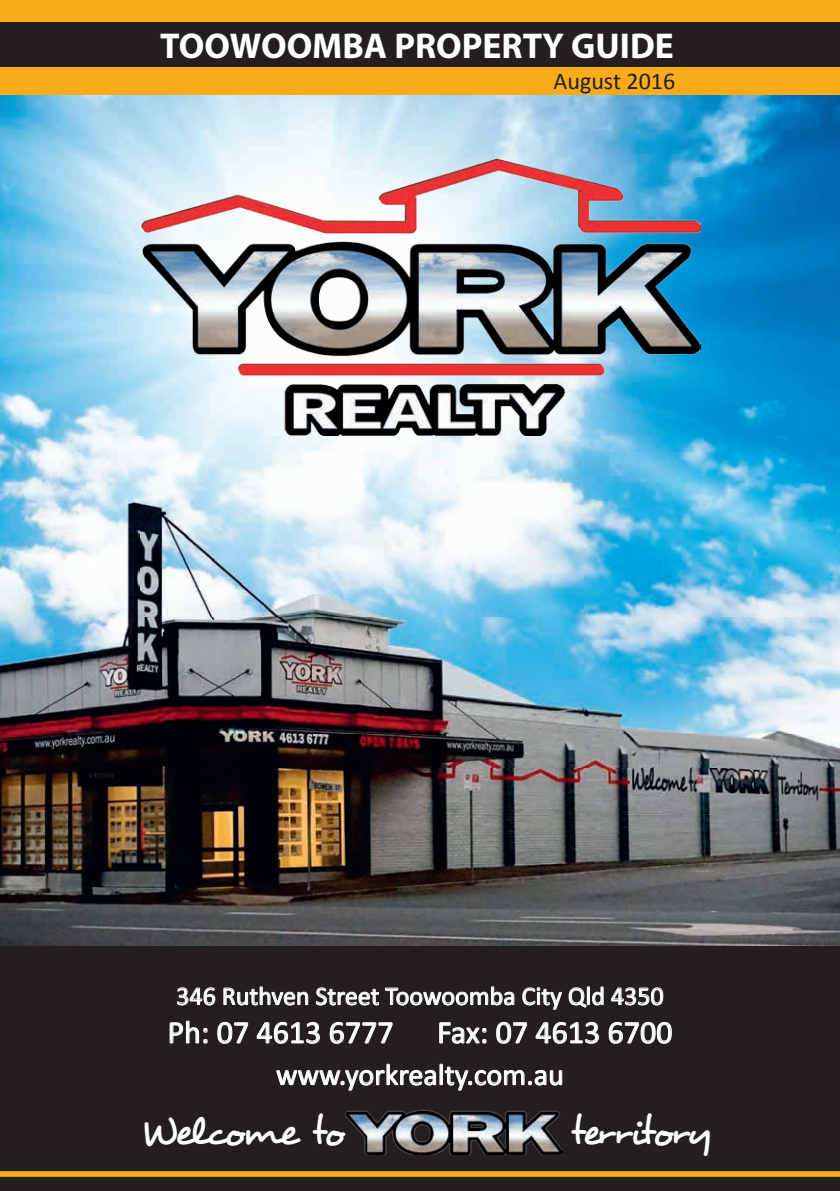
<style>
.page{position:relative;width:840px;height:1191px;background:#fff}
.page>*{position:absolute;margin:0;border:0;box-sizing:border-box;transform-origin:0 0}
.t1{font:41px "Desyrel";letter-spacing:-.075em;color:#fff}
.t2{font:700 36px "Myriad Pro";color:#fff}
.t3{font:32px "Calibri";color:#fff}
.t4{font:30px "Calibri";color:#fff}
.t5{font:26px "Calibri";color:#fff}
.t6{font:24px "Calibri";color:#231f20}
</style>
<div class="page">
<img style="left:0;top:94px;width:839px;height:852px">
<div style="left:0;top:946px;width:839px;height:245px;background:#231f20"></div>
<div style="left:0;top:0;width:839px;height:94px;background:#faab1a"></div>
<div style="left:0;top:23px;width:839px;height:44px;background:#231f20"></div>
<svg style="left:177px;top:987px;width:39px;height:18px"></svg>
<svg style="left:223px;top:986px;width:85px;height:19px"></svg>
<svg style="left:315px;top:986px;width:199px;height:19px"></svg>
<svg style="left:522px;top:987px;width:40px;height:23px"></svg>
<svg style="left:568px;top:986px;width:35px;height:22px"></svg>
<svg style="left:611px;top:987px;width:52px;height:18px"></svg>
<svg style="left:169px;top:1020px;width:39px;height:24px"></svg>
<svg style="left:217px;top:1021px;width:31px;height:23px"></svg>
<svg style="left:256px;top:1021px;width:64px;height:23px"></svg>
<svg style="left:329px;top:1021px;width:64px;height:23px"></svg>
<svg style="left:439px;top:1022px;width:47px;height:22px"></svg>
<svg style="left:496px;top:1021px;width:31px;height:23px"></svg>
<svg style="left:535px;top:1021px;width:64px;height:23px"></svg>
<svg style="left:608px;top:1021px;width:64px;height:23px"></svg>
<svg style="left:276px;top:1063px;width:286px;height:28px"></svg>
<div style="left:0;top:1171px;width:839px;height:5px;background:#faab1a"></div>
<img style="left:141px;top:158px;width:559px;height:277px">
<img style="left:345px;top:1110px;width:216px;height:45px">
<h2 class="t2" style="left:160px;top:23px;width:515px">TOOWOOMBA PROPERTY GUIDE</h2>
<p class="t6" style="left:553px;top:67px;width:123px">August 2016</p>
<p class="t5" style="left:176px;top:979px;width:488px">346 Ruthven Street Toowoomba City Qld 4350</p>
<p class="t3" style="left:167px;top:1012px;width:227px">Ph: 07 4613 6777</p>
<p class="t3" style="left:437px;top:1012px;width:237px">Fax: 07 4613 6700</p>
<p class="t4" style="left:276px;top:1056px;width:289px">www.yorkrealty.com.au</p>
<h1 class="t1" style="left:140px;top:1106px;width:207px">Welcome to</h1>
<h1 class="t1" style="left:570px;top:1106px;width:143px">territory</h1>
</div>
